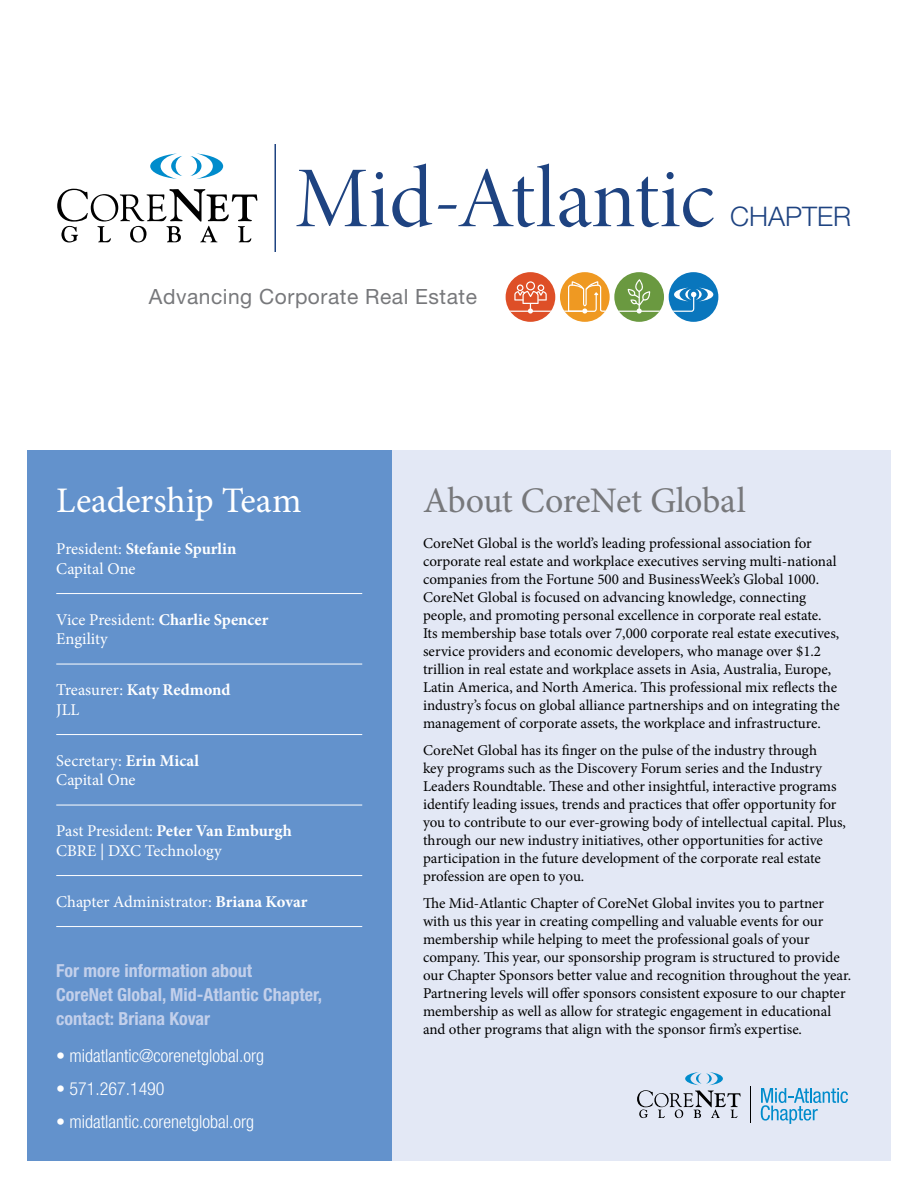
<style>
.page{position:relative;width:918px;height:1188px;background:#fff}
.page>*{position:absolute;margin:0;border:0;box-sizing:border-box;transform-origin:0 0}
.t1{font:87px "Minion Pro Disp";letter-spacing:-.005em;color:#1e4381}
.t2{font:36px "Minion Pro";letter-spacing:-.015em;color:#77787b}
.t3{font:36px "Minion Pro";letter-spacing:-.005em;color:#fff}
.t4{font:300 27px "Helvetica Neue LT Std";color:#1e4381}
.t5{font:21px "Helvetica Neue LT Std";letter-spacing:.025em;color:#77787b}
.t6{font:700 condensed 18px/24px "Helvetica Neue LT Std";color:#c3d0eb}
.t7{font:300 condensed 18px "Helvetica Neue LT Std";color:#fff}
.t8{font:16.5px/19.5px "Minion Pro";color:#fff}
.t9{font:15px/18px "Minion Pro";color:#000}
.s1{font-weight:700}
</style>
<div class="page">
<div style="left:27px;top:450px;width:864px;height:711px;background:#e3e8f5"></div>
<div style="left:27px;top:450px;width:365px;height:711px;background:#6392cc"></div>
<div style="left:669px;top:272px;width:49px;height:50px;background:#0976bd;border-radius:50%"></div>
<svg style="left:673px;top:288px;width:40px;height:24px"></svg>
<div style="left:614px;top:272px;width:50px;height:50px;background:#6a9940;border-radius:50%"></div>
<div style="left:506px;top:272px;width:49px;height:50px;background:#de4f27;border-radius:50%"></div>
<svg style="left:618px;top:279px;width:42px;height:35px"></svg>
<svg style="left:510px;top:281px;width:41px;height:33px"></svg>
<div style="left:560px;top:272px;width:50px;height:50px;background:#ef9922;border-radius:50%"></div>
<svg style="left:564px;top:281px;width:42px;height:33px"></svg>
<svg style="left:637px;top:1072px;width:104px;height:46px"></svg>
<hr style="left:750px;top:1086px;width:1px;height:37px;background:#000">
<svg style="left:761px;top:1088px;width:87px;height:36px"></svg>
<hr style="left:274px;top:144px;width:2px;height:108px;background:#1e4381">
<svg style="left:150px;top:154px;width:32px;height:25px"></svg>
<svg style="left:190px;top:154px;width:33px;height:25px"></svg>
<svg style="left:57px;top:189px;width:201px;height:53px"></svg>
<hr style="left:56px;top:593px;width:306px;height:1px;background:#fff">
<hr style="left:56px;top:664px;width:306px;height:1px;background:#fff">
<hr style="left:56px;top:734px;width:306px;height:1px;background:#fff">
<hr style="left:56px;top:805px;width:306px;height:1px;background:#fff">
<hr style="left:56px;top:875px;width:306px;height:1px;background:#fff">
<hr style="left:56px;top:926px;width:306px;height:1px;background:#fff">
<h1 class="t1" style="left:294px;top:145px;width:422px">Mid-Atlantic</h1>
<h3 class="t4" style="left:730px;top:200px;width:123px">CHAPTER</h3>
<h3 class="t5" style="left:149px;top:285px;width:330px">Advancing Corporate Real Estate</h3>
<h2 class="t3" style="left:56px;top:477px;width:247px">Leadership Team</h2>
<p class="t8" style="left:56px;top:539px;width:182px">President: <span class="s1">Stefanie Spurlin<br></span>Capital One</p>
<p class="t8" style="left:56px;top:610px;width:214px">Vice President: <span class="s1">Charlie Spencer<br></span>Engility</p>
<p class="t8" style="left:56px;top:680px;width:176px">Treasurer: <span class="s1">Katy Redmond<br></span>JLL</p>
<p class="t8" style="left:56px;top:751px;width:144px">Secretary: <span class="s1">Erin Mical<br></span>Capital One</p>
<p class="t8" style="left:56px;top:821px;width:237px">Past President: <span class="s1">Peter Van Emburgh<br></span>CBRE | DXC Technology</p>
<p class="t8" style="left:56px;top:892px;width:253px">Chapter Administrator: <span class="s1">Briana Kovar</span></p>
<p class="t6" style="left:56px;top:958px;width:267px">For more information about<br>CoreNet Global, Mid-Atlantic Chapter, contact: Briana Kovar</p>
<p class="t7" style="left:56px;top:1046px;width:209px">• midatlantic@corenetglobal.org</p>
<p class="t7" style="left:56px;top:1079px;width:110px">• 571.267.1490</p>
<p class="t7" style="left:56px;top:1112px;width:199px">• midatlantic.corenetglobal.org</p>
<h2 class="t2" style="left:423px;top:477px;width:324px">About CoreNet Global</h2>
<p class="t9" style="left:423px;top:534px;width:418px">CoreNet Global is the world’s leading professional association for corporate real estate and workplace executives serving multi-national companies from the Fortune 500 and BusinessWeek’s Global 1000.<br>CoreNet Global is focused on advancing knowledge, connecting people, and promoting personal excellence in corporate real estate.<br>Its membership base totals over 7,000 corporate real estate executives, service providers and economic developers, who manage over $1.2 trillion in real estate and workplace assets in Asia, Australia, Europe, Latin America, and North America. This professional mix reflects the industry’s focus on global alliance partnerships and on integrating the management of corporate assets, the workplace and infrastructure.</p>
<p class="t9" style="left:423px;top:741px;width:425px">CoreNet Global has its finger on the pulse of the industry through<br>key programs such as the Discovery Forum series and the Industry Leaders Roundtable. These and other insightful, interactive programs identify leading issues, trends and practices that offer opportunity for you to contribute to our ever-growing body of intellectual capital. Plus, through our new industry initiatives, other opportunities for active participation in the future development of the corporate real estate profession are open to you.</p>
<p class="t9" style="left:423px;top:894px;width:430px">The Mid-Atlantic Chapter of CoreNet Global invites you to partner with us this year in creating compelling and valuable events for our membership while helping to meet the professional goals of your company. This year, our sponsorship program is structured to provide our Chapter Sponsors better value and recognition throughout the year.<br>Partnering levels will offer sponsors consistent exposure to our chapter membership as well as allow for strategic engagement in educational and other programs that align with the sponsor firm’s expertise.</p>
</div>
